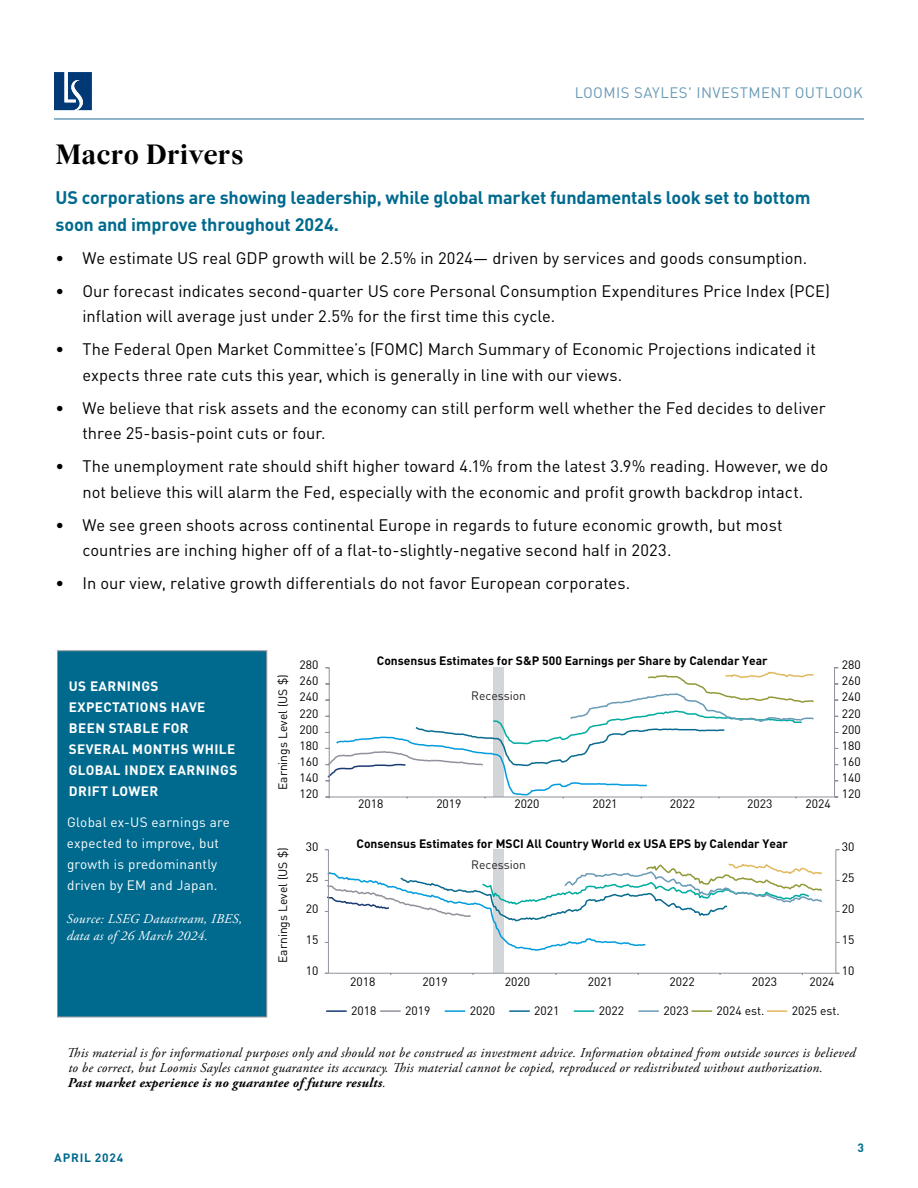
<style>
.page{position:relative;width:918px;height:1188px;background:#fff}
.page>*{position:absolute;margin:0;border:0;box-sizing:border-box;transform-origin:0 0}
.t1{font:700 30px "Wremena";letter-spacing:.015em;color:#000}
.t2{font:700 18px/27px "DINOT";letter-spacing:-.01em;color:#006a8e}
.t3{font:16.5px/25.5px "DINOT";color:#000}
.t4{font:15px "DINOT";letter-spacing:.03em;color:#6a9bb6}
.t5{font:italic 13.5px/15px "Adobe Garamond Pro";letter-spacing:.02em;color:#000101}
.t6{font:700 13.5px/21px "DINOT";letter-spacing:.03em;color:#fff}
.t7{font:13.5px/21px "DINOT";letter-spacing:.02em;color:#fff}
.t8{font:italic 13.5px/16.5px "Adobe Garamond Pro";letter-spacing:.02em;color:#fff}
.t9{font:12.15px "DINOT";color:#000}
.t10{font:700 12.15px "DINOT";color:#000}
.t11{font:12.15px "DINOT";color:#231f20}
.t12{font:700 12px "DINOT";letter-spacing:.07em;color:#006a8e}
.s1{font-weight:700}
</style>
<div class="page">
<div style="left:57px;top:650px;width:210px;height:367px;background:#006a8e;border:1px solid #91929b"></div>
<div style="left:493px;top:850px;width:11px;height:123px;background:#d3d6d9"></div>
<hr style="left:326px;top:1010px;width:21px;height:2px;background:#193b73">
<hr style="left:380px;top:1010px;width:21px;height:2px;background:#91929c">
<hr style="left:445px;top:1010px;width:20px;height:2px;background:#009cde">
<hr style="left:509px;top:1010px;width:21px;height:2px;background:#086b8f">
<hr style="left:574px;top:1010px;width:20px;height:2px;background:#00aca0">
<hr style="left:638px;top:1010px;width:21px;height:2px;background:#6a9bb6">
<hr style="left:692px;top:1010px;width:20px;height:2px;background:#929938">
<hr style="left:767px;top:1010px;width:20px;height:2px;background:#e2b95f">
<hr style="left:329px;top:797px;width:506px;height:1px;background:#91929c">
<hr style="left:834px;top:668px;width:1px;height:129px;background:#91929c">
<svg style="left:326px;top:667px;width:490px;height:131px"></svg>
<hr style="left:329px;top:668px;width:1px;height:129px;background:#91929c">
<hr style="left:328px;top:973px;width:508px;height:1px;background:#91929c">
<hr style="left:836px;top:850px;width:1px;height:123px;background:#91929c">
<hr style="left:328px;top:850px;width:1px;height:123px;background:#91929c">
<svg style="left:325px;top:863px;width:497px;height:88px"></svg>
<hr style="left:54px;top:118px;width:810px;height:2px;background:#6a9bb6">
<svg style="left:54px;top:72px;width:38px;height:38px"></svg>
<p class="t4" style="left:575px;top:83px;width:289px">LOOMIS SAYLES' INVESTMENT OUTLOOK</p>
<h1 class="t1" style="left:56px;top:136px;width:190px">Macro Drivers</h1>
<p class="t2" style="left:56px;top:183px;width:757px">US corporations are showing leadership, while global market fundamentals look set to bottom soon and improve throughout 2024.</p>
<p class="t3" style="left:56px;top:245px;width:753px">• We estimate US real GDP growth will be 2.5% in 2024— driven by services and goods consumption.</p>
<p class="t3" style="left:82px;top:278px;width:749px;text-indent:-27px">• Our forecast indicates second-quarter US core Personal Consumption Expenditures Price Index (PCE) inflation will average just under 2.5% for the first time this cycle.</p>
<p class="t3" style="left:82px;top:337px;width:735px;text-indent:-27px">• The Federal Open Market Committee’s (FOMC) March Summary of Economic Projections indicated it expects three rate cuts this year, which is generally in line with our views.</p>
<p class="t3" style="left:82px;top:395px;width:745px;text-indent:-27px">• We believe that risk assets and the economy can still perform well whether the Fed decides to deliver three 25-basis-point cuts or four.</p>
<p class="t3" style="left:56px;top:453px;width:774px;text-align:center">• The unemployment rate should shift higher toward 4.1% from the latest 3.9% reading. However, we do not believe this will alarm the Fed, especially with the economic and profit growth backdrop intact.</p>
<p class="t3" style="left:82px;top:512px;width:702px;text-indent:-27px">• We see green shoots across continental Europe in regards to future economic growth, but most countries are inching higher off of a flat-to-slightly-negative second half in 2023.</p>
<p class="t3" style="left:56px;top:570px;width:576px">• In our view, relative growth differentials do not favor European corporates.</p>
<p class="t6" style="left:69px;top:675px;width:170px">US EARNINGS<br>EXPECTATIONS HAVE<br>BEEN STABLE FOR<br>SEVERAL MONTHS WHILE<br>GLOBAL INDEX EARNINGS<br>DRIFT LOWER</p>
<p class="t7" style="left:67px;top:812px;width:165px">Global ex-US earnings are expected to improve, but growth is predominantly driven by EM and Japan.</p>
<p class="t8" style="left:67px;top:911px;width:177px">Source: LSEG Datastream, IBES, data as of 26 March 2024.</p>
<p class="t9" style="left:275px;top:790px;width:117px;rotate:-90deg">Earnings Level (US $)</p>
<p class="t9" style="left:300px;top:657px;width:20px">280</p>
<p class="t9" style="left:300px;top:673px;width:20px">260</p>
<p class="t9" style="left:300px;top:689px;width:20px">240</p>
<p class="t9" style="left:300px;top:706px;width:20px">220</p>
<p class="t9" style="left:300px;top:722px;width:20px">200</p>
<p class="t9" style="left:300px;top:738px;width:20px">180</p>
<p class="t9" style="left:300px;top:754px;width:20px">160</p>
<p class="t9" style="left:300px;top:770px;width:20px">140</p>
<p class="t9" style="left:300px;top:786px;width:20px">120</p>
<p class="t10" style="left:377px;top:652px;width:392px">Consensus Estimates for S&amp;P 500 Earnings per Share by Calendar Year</p>
<p class="t11" style="left:471px;top:688px;width:56px">Recession</p>
<p class="t9" style="left:358px;top:797px;width:27px">2018</p>
<p class="t9" style="left:436px;top:797px;width:27px">2019</p>
<p class="t9" style="left:514px;top:797px;width:27px">2020</p>
<p class="t9" style="left:592px;top:797px;width:27px">2021</p>
<p class="t9" style="left:670px;top:797px;width:27px">2022</p>
<p class="t9" style="left:747px;top:797px;width:27px">2023</p>
<p class="t9" style="left:805px;top:797px;width:27px">2024</p>
<p class="t9" style="left:842px;top:657px;width:20px">280</p>
<p class="t9" style="left:842px;top:673px;width:20px">260</p>
<p class="t9" style="left:842px;top:689px;width:20px">240</p>
<p class="t9" style="left:842px;top:706px;width:20px">220</p>
<p class="t9" style="left:842px;top:722px;width:20px">200</p>
<p class="t9" style="left:842px;top:738px;width:20px">180</p>
<p class="t9" style="left:842px;top:754px;width:20px">160</p>
<p class="t9" style="left:842px;top:770px;width:20px">140</p>
<p class="t9" style="left:842px;top:786px;width:20px">120</p>
<p class="t9" style="left:275px;top:963px;width:117px;rotate:-90deg">Earnings Level (US $)</p>
<p class="t9" style="left:306px;top:839px;width:14px">30</p>
<p class="t10" style="left:357px;top:835px;width:433px">Consensus Estimates for MSCI All Country World ex USA EPS by Calendar Year</p>
<p class="t9" style="left:842px;top:839px;width:14px">30</p>
<p class="t11" style="left:471px;top:857px;width:56px">Recession</p>
<p class="t9" style="left:306px;top:870px;width:14px">25</p>
<p class="t9" style="left:842px;top:870px;width:14px">25</p>
<p class="t9" style="left:306px;top:901px;width:14px">20</p>
<p class="t9" style="left:842px;top:901px;width:14px">20</p>
<p class="t9" style="left:306px;top:932px;width:14px">15</p>
<p class="t9" style="left:306px;top:963px;width:14px">10</p>
<p class="t9" style="left:350px;top:974px;width:27px">2018</p>
<p class="t9" style="left:423px;top:974px;width:27px">2019</p>
<p class="t9" style="left:505px;top:974px;width:27px">2020</p>
<p class="t9" style="left:588px;top:974px;width:27px">2021</p>
<p class="t9" style="left:669px;top:974px;width:27px">2022</p>
<p class="t9" style="left:752px;top:974px;width:27px">2023</p>
<p class="t9" style="left:809px;top:974px;width:27px">2024</p>
<p class="t9" style="left:842px;top:932px;width:14px">15</p>
<p class="t9" style="left:842px;top:963px;width:14px">10</p>
<p class="t9" style="left:351px;top:1003px;width:27px">2018</p>
<p class="t9" style="left:405px;top:1003px;width:27px">2019</p>
<p class="t9" style="left:470px;top:1003px;width:27px">2020</p>
<p class="t9" style="left:534px;top:1003px;width:27px">2021</p>
<p class="t9" style="left:599px;top:1003px;width:27px">2022</p>
<p class="t9" style="left:663px;top:1003px;width:27px">2023</p>
<p class="t9" style="left:717px;top:1003px;width:49px">2024 est.</p>
<p class="t9" style="left:792px;top:1003px;width:49px">2025 est.</p>
<p class="t5" style="left:67px;top:1046px;width:790px">This material is for informational purposes only and should not be construed as investment advice. Information obtained from outside sources is believed to be correct, but Loomis Sayles cannot guarantee its accuracy. This material cannot be copied, reproduced or redistributed without authorization.<br><span class="s1">Past market experience is no guarantee of future results</span>.</p>
<p class="t12" style="left:54px;top:1150px;width:71px">APRIL 2024</p>
<p class="t12" style="left:857px;top:1140px;width:8px">3</p>
</div>
